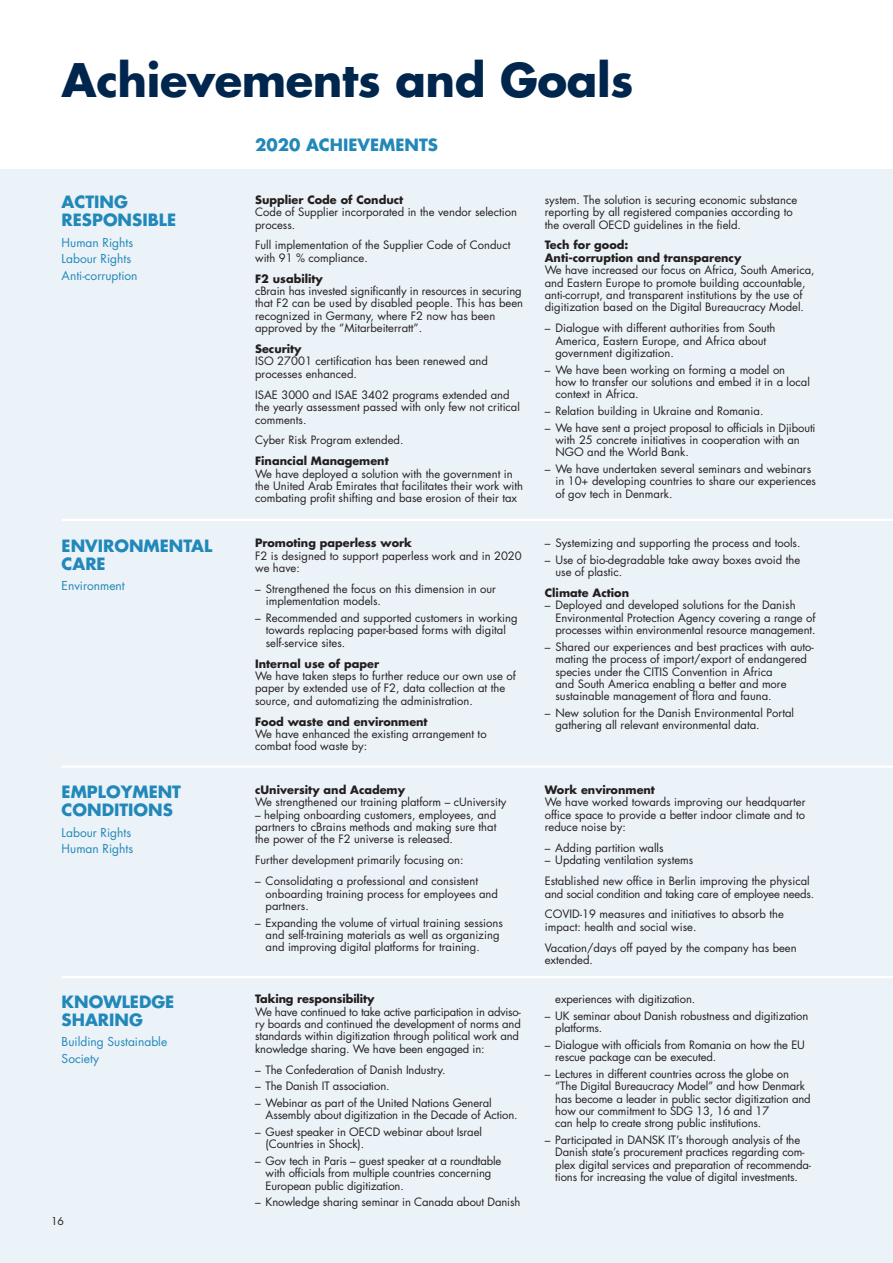
<style>
.page{position:relative;width:893px;height:1263px;background:#fff}
.page>*{position:absolute;margin:0;border:0;box-sizing:border-box;transform-origin:0 0}
.t1{font:700 45px "Futura Std";letter-spacing:-.01em;color:#00264e}
.t2{font:700 16.5px "Futura Std";color:#2188b9}
.t3{font:12px/16.5px "Futura Std";color:#2188b9}
.t4{font:11.25px/12.3px "Futura Std";color:#231f20}
.t5{font:700 11.25px "Futura Std";color:#231f20}
.t6{font:10.5px "Futura Std";color:#231f20}
.s1{font-weight:700}
</style>
<div class="page">
<div style="left:0;top:169px;width:893px;height:1094px;background:#ebf2f8"></div>
<hr style="left:62px;top:519px;width:831px;height:2px;background:#fff">
<hr style="left:62px;top:765px;width:831px;height:3px;background:#fff">
<hr style="left:62px;top:976px;width:831px;height:2px;background:#fff">
<p class="t1" style="left:62px;top:50px;width:573px">Achievements and Goals</p>
<p class="t2" style="left:255px;top:134px;width:184px">2020 ACHIEVEMENTS</p>
<p class="t2" style="left:62px;top:191px;width:68px">ACTING</p>
<p class="t2" style="left:62px;top:209px;width:116px">RESPONSIBLE</p>
<p class="t3" style="left:62px;top:234px;width:73px">Human Rights</p>
<p class="t3" style="left:62px;top:251px;width:71px">Labour Rights</p>
<p class="t3" style="left:62px;top:267px;width:77px">Anti-corruption</p>
<p class="t4" style="left:255px;top:194px;width:263px"><span class="s1">Supplier Code of Conduct<br></span>Code of Supplier incorporated in the vendor selection process.</p>
<p class="t4" style="left:255px;top:239px;width:257px">Full implementation of the Supplier Code of Conduct with 91 % compliance.</p>
<p class="t4" style="left:255px;top:273px;width:270px"><span class="s1">F2 usability<br></span>cBrain has invested significantly in resources in securing that F2 can be used by disabled people. This has been recognized in Germany, where F2 now has been approved by the “Mitarbeiterratt”.</p>
<p class="t4" style="left:255px;top:343px;width:234px"><span class="s1">Security<br></span>ISO 27001 certification has been renewed and processes enhanced.</p>
<p class="t4" style="left:255px;top:389px;width:266px">ISAE 3000 and ISAE 3402 programs extended and the yearly assessment passed with only few not critical comments.</p>
<p class="t4" style="left:255px;top:434px;width:150px">Cyber Risk Program extended.</p>
<p class="t4" style="left:255px;top:455px;width:270px"><span class="s1">Financial Management<br></span>We have deployed a solution with the government in the United Arab Emirates that facilitates their work with combating profit shifting and base erosion of their tax</p>
<p class="t4" style="left:545px;top:194px;width:254px">system. The solution is securing economic substance reporting by all registered companies according to the overall OECD guidelines in the field.</p>
<p class="t4" style="left:545px;top:239px;width:271px"><span class="s1">Tech for good:<br>Anti-corruption and transparency<br></span>We have increased our focus on Africa, South America, and Eastern Europe to promote building accountable, anti-corrupt, and transparent institutions by the use of digitization based on the Digital Bureaucracy Model.</p>
<p class="t4" style="left:555px;top:322px;width:221px;text-indent:-11px">– Dialogue with different authorities from South<br>America, Eastern Europe, and Africa about government digitization.</p>
<p class="t4" style="left:555px;top:363px;width:256px;text-indent:-11px">– We have been working on forming a model on<br>how to transfer our solutions and embed it in a local context in Africa.</p>
<p class="t4" style="left:545px;top:405px;width:220px">– Relation building in Ukraine and Romania.</p>
<p class="t4" style="left:555px;top:421px;width:262px;text-indent:-11px">– We have sent a project proposal to officials in Djibouti with 25 concrete initiatives in cooperation with an<br>NGO and the World Bank.</p>
<p class="t4" style="left:555px;top:463px;width:262px;text-indent:-11px">– We have undertaken several seminars and webinars in 10+ developing countries to share our experiences of gov tech in Denmark.</p>
<p class="t2" style="left:62px;top:534px;width:152px">ENVIRONMENTAL</p>
<p class="t2" style="left:62px;top:552px;width:46px">CARE</p>
<p class="t3" style="left:62px;top:578px;width:65px">Environment</p>
<p class="t4" style="left:255px;top:537px;width:268px"><span class="s1">Promoting paperless work<br></span>F2 is designed to support paperless work and in 2020 we have:</p>
<p class="t4" style="left:266px;top:583px;width:232px;text-indent:-11px">– Strengthened the focus on this dimension in our implementation models.</p>
<p class="t4" style="left:266px;top:612px;width:253px;text-indent:-11px">– Recommended and supported customers in working towards replacing paper-based forms with digital self-service sites.</p>
<p class="t4" style="left:255px;top:657px;width:262px"><span class="s1">Internal use of paper<br></span>We have taken steps to further reduce our own use of paper by extended use of F2, data collection at the source, and automatizing the administration.</p>
<p class="t4" style="left:255px;top:715px;width:233px"><span class="s1">Food waste and environment<br></span>We have enhanced the existing arrangement to combat food waste by:</p>
<p class="t4" style="left:545px;top:537px;width:257px">– Systemizing and supporting the process and tools.</p>
<p class="t4" style="left:555px;top:554px;width:246px;text-indent:-11px">– Use of bio-degradable take away boxes avoid the use of plastic.</p>
<p class="t5" style="left:545px;top:585px;width:86px">Climate Action</p>
<p class="t4" style="left:555px;top:599px;width:262px;text-indent:-11px">– Deployed and developed solutions for the Danish<br>Environmental Protection Agency covering a range of processes within environmental resource management.</p>
<p class="t4" style="left:555px;top:641px;width:260px;text-indent:-11px">– Shared our experiences and best practices with auto&shy;mating the process of import/export of endangered species under the CITIS Convention in Africa<br>and South America enabling a better and more sustainable management of flora and fauna.</p>
<p class="t4" style="left:555px;top:707px;width:240px;text-indent:-11px">– New solution for the Danish Environmental Portal gathering all relevant environmental data.</p>
<p class="t2" style="left:62px;top:781px;width:121px">EMPLOYMENT</p>
<p class="t2" style="left:62px;top:799px;width:113px">CONDITIONS</p>
<p class="t3" style="left:62px;top:824px;width:71px">Labour Rights</p>
<p class="t3" style="left:62px;top:841px;width:73px">Human Rights</p>
<p class="t4" style="left:255px;top:784px;width:253px"><span class="s1">cUniversity and Academy<br></span>We strengthened our training platform – cUniversity</p>
<p class="t4" style="left:255px;top:808px;width:243px;text-align:justify">– helping onboarding customers, employees, and partners to cBrains methods and making sure that the power of the F2 universe is released.</p>
<p class="t4" style="left:255px;top:854px;width:210px">Further development primarily focusing on:</p>
<p class="t4" style="left:266px;top:875px;width:234px;text-indent:-10px">– Consolidating a professional and consistent onboarding training process for employees and partners.</p>
<p class="t4" style="left:266px;top:916px;width:239px;text-indent:-10px">– Expanding the volume of virtual training sessions and self-training materials as well as organizing and improving digital platforms for training.</p>
<p class="t4" style="left:545px;top:784px;width:262px"><span class="s1">Work environment<br></span>We have worked towards improving our headquarter office space to provide a better indoor climate and to reduce noise by:</p>
<p class="t4" style="left:545px;top:842px;width:120px">– Adding partition walls</p>
<p class="t4" style="left:545px;top:854px;width:150px">– Updating ventilation systems</p>
<p class="t4" style="left:545px;top:875px;width:271px">Established new office in Berlin improving the physical and social condition and taking care of employee needs.</p>
<p class="t4" style="left:545px;top:908px;width:241px">COVID-19 measures and initiatives to absorb the impact: health and social wise.</p>
<p class="t4" style="left:545px;top:941px;width:253px">Vacation/days off payed by the company has been extended.</p>
<p class="t2" style="left:62px;top:990px;width:114px">KNOWLEDGE</p>
<p class="t2" style="left:62px;top:1008px;width:83px">SHARING</p>
<p class="t3" style="left:62px;top:1034px;width:107px">Building Sustainable<br>Society</p>
<p class="t4" style="left:255px;top:993px;width:267px"><span class="s1">Taking responsibility<br></span>We have continued to take active participation in adviso&shy;ry boards and continued the development of norms and standards within digitization through political work and knowledge sharing. We have been engaged in:</p>
<p class="t4" style="left:255px;top:1063px;width:192px">– The Confederation of Danish Industry.</p>
<p class="t4" style="left:255px;top:1080px;width:136px">– The Danish IT association.</p>
<p class="t4" style="left:266px;top:1097px;width:254px;text-indent:-10px">– Webinar as part of the United Nations General<br>Assembly about digitization in the Decade of Action.</p>
<p class="t4" style="left:266px;top:1126px;width:218px;text-indent:-10px">– Guest speaker in OECD webinar about Israel (Countries in Shock).</p>
<p class="t4" style="left:266px;top:1155px;width:237px;text-indent:-10px">– Gov tech in Paris – guest speaker at a roundtable with officials from multiple countries concerning<br>European public digitization.</p>
<p class="t4" style="left:255px;top:1196px;width:267px">– Knowledge sharing seminar in Canada about Danish</p>
<p class="t4" style="left:555px;top:993px;width:142px">experiences with digitization.</p>
<p class="t4" style="left:555px;top:1010px;width:255px;text-indent:-10px">– UK seminar about Danish robustness and digitization platforms.</p>
<p class="t4" style="left:555px;top:1039px;width:251px;text-indent:-10px">– Dialogue with officials from Romania on how the EU rescue package can be executed.</p>
<p class="t4" style="left:555px;top:1068px;width:257px;text-indent:-10px">– Lectures in different countries across the globe on “The Digital Bureaucracy Model” and how Denmark has become a leader in public sector digitization and how our commitment to SDG 13, 16 and 17<br>can help to create strong public institutions.</p>
<p class="t4" style="left:555px;top:1134px;width:257px;text-indent:-10px">– Participated in DANSK IT’s thorough analysis of the Danish state’s procurement practices regarding com&shy;plex digital services and preparation of recommenda&shy;tions for increasing the value of digital investments.</p>
<p class="t6" style="left:51px;top:1214px;width:14px">16</p>
</div>
